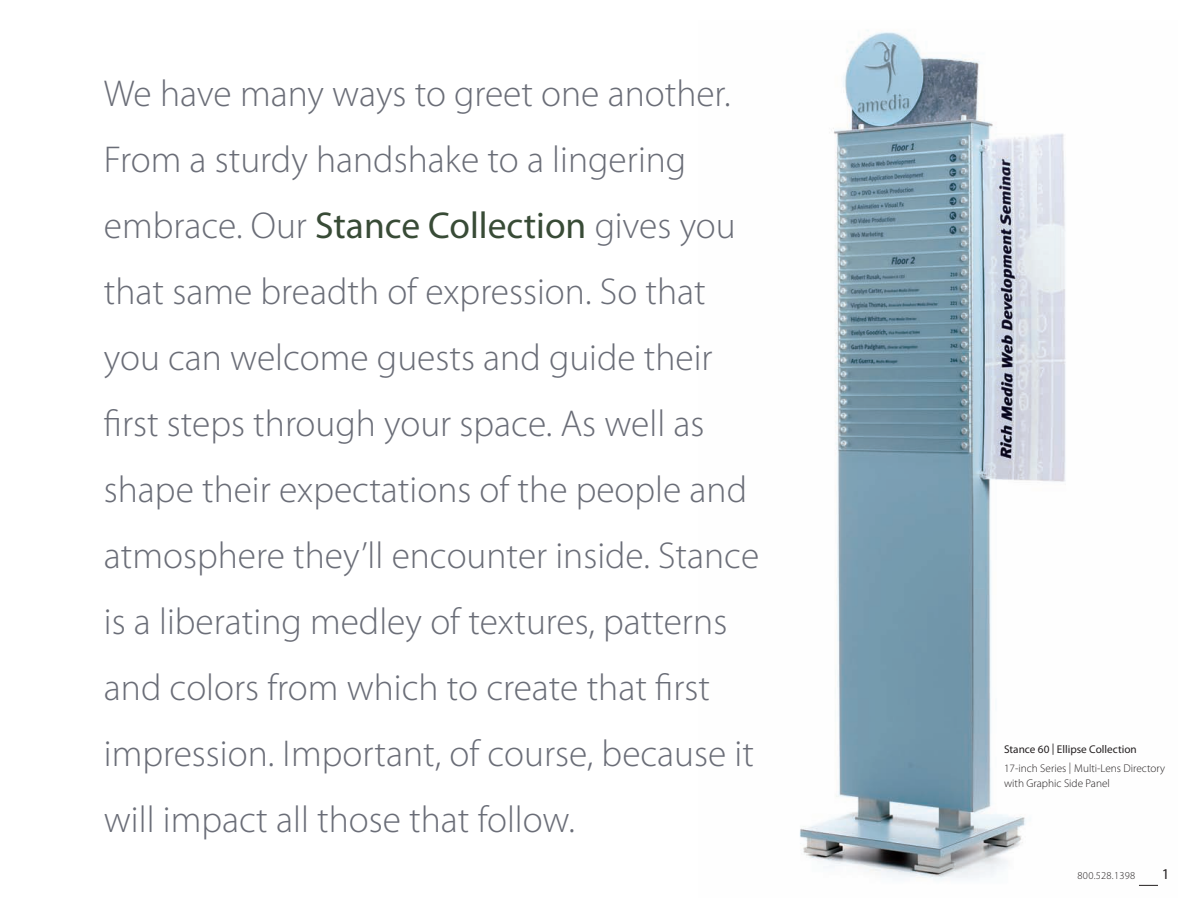
<style>
.page{position:relative;width:1188px;height:918px;background:#fff}
.page>*{position:absolute;margin:0;border:0;box-sizing:border-box;transform-origin:0 0}
.t1{font:300 37.5px/66px "Myriad Pro";color:#6a6d77}
.t2{font:15px "Myriad Pro";color:#231f20}
.t3{font:300 11.25px/15px "Myriad Pro";color:#231f20}
.t4{font:11.25px "Myriad Pro";color:#231f20}
.t5{font:300 10.5px "Myriad Pro";letter-spacing:.025em;color:#231f20}
.s1{font-weight:400;color:#384b36}
</style>
<div class="page">
<img style="left:800px;top:30px;width:358px;height:855px">
<svg style="left:1139px;top:885px;width:19px;height:1px"></svg>
<p class="t1" style="left:104px;top:60px;width:657px">We have many ways to greet one another.<br>From a sturdy handshake to a lingering embrace. Our <span class="s1">Stance Collection</span> gives you that same breadth of expression. So that you can welcome guests and guide their first steps through your space. As well as shape their expectations of the people and atmosphere they’ll encounter inside. Stance is a liberating medley of textures, patterns and colors from which to create that first impression. Important, of course, because it will impact all those that follow.</p>
<p class="t4" style="left:1004px;top:742px;width:134px">Stance 60 | Ellipse Collection</p>
<p class="t3" style="left:1004px;top:761px;width:162px">17-inch Series | Multi-Lens Directory with Graphic Side Panel</p>
<p class="t5" style="left:1078px;top:869px;width:59px">800.528.1398</p>
<p class="t2" style="left:1162px;top:865px;width:9px">1</p>
</div>
